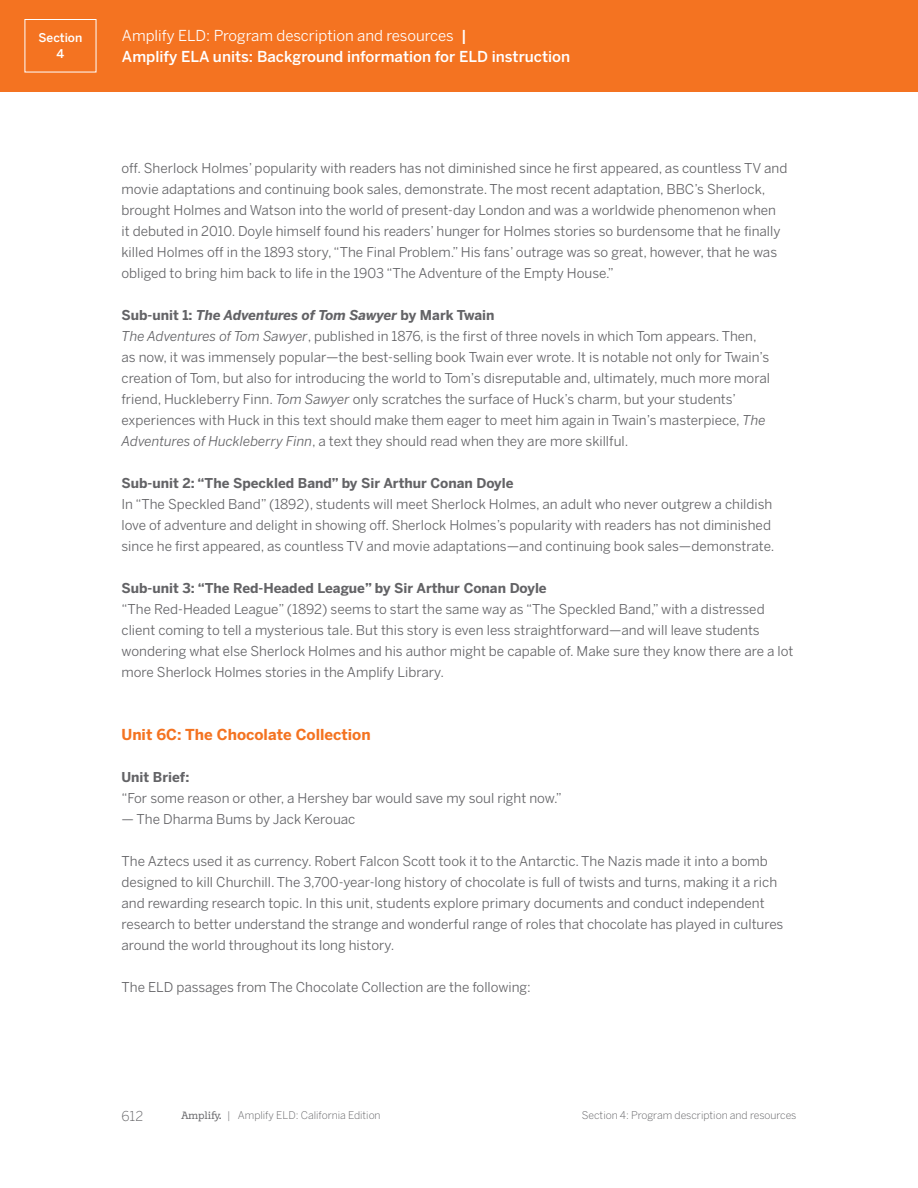
<style>
.page{position:relative;width:918px;height:1188px;background:#fff}
.page>*{position:absolute;margin:0;border:0;box-sizing:border-box;transform-origin:0 0}
.t1{font:500 15px/21px "Benton Sans";color:#fff}
.t2{font:700 15px "Benton Sans";color:#f47321}
.t3{font:13.5px/21px "Benton Sans";color:#636366}
.t4{font:700 13.5px "Benton Sans";color:#636366}
.t5{font:300 13.5px "Benton Sans";color:#636366}
.t6{font:500 12px/16.5px "Benton Sans";color:#fff;text-align:center}
.t7{font:300 10.5px "Benton Sans";color:#636366}
.s1{font-weight:400}
.s2{font-weight:700}
.s3{font-weight:700;font-style:italic}
.s4{font-style:italic}
.s5{font-family:"Amplify";font-weight:400}
</style>
<div class="page">
<div style="left:0;top:0;width:918px;height:92px;background:#f47321"></div>
<div style="left:25px;top:19px;width:71px;height:53px;border:1px solid #fff"></div>
<p class="t6" style="left:39px;top:30px;width:45px">Section<br>4</p>
<p class="t1" style="left:122px;top:26px;width:450px"><span class="s1">Amplify ELD: Program description and resources</span> |<br>Amplify ELA units: Background information for ELD instruction</p>
<p class="t3" style="left:122px;top:157px;width:667px">off. Sherlock Holmes’ popularity with readers has not diminished since he first appeared, as countless TV and movie adaptations and continuing book sales, demonstrate. The most recent adaptation, BBC’s Sherlock, brought Holmes and Watson into the world of present-day London and was a worldwide phenomenon when it debuted in 2010. Doyle himself found his readers’ hunger for Holmes stories so burdensome that he finally killed Holmes off in the 1893 story, “The Final Problem.” His fans’ outrage was so great, however, that he was obliged to bring him back to life in the 1903 “The Adventure of the Empty House.”</p>
<p class="t3" style="left:122px;top:304px;width:650px"><span class="s2">Sub-unit 1:</span> <span class="s3">The Adventures of Tom Sawyer</span> <span class="s2">by Mark Twain<br></span><span class="s4">The Adventures of Tom Sawyer</span>, published in 1876, is the first of three novels in which Tom appears. Then, as now, it was immensely popular—the best-selling book Twain ever wrote. It is notable not only for Twain’s creation of Tom, but also for introducing the world to Tom’s disreputable and, ultimately, much more moral friend, Huckleberry Finn. <span class="s4">Tom Sawyer</span> only scratches the surface of Huck’s charm, but your students’ experiences with Huck in this text should make them eager to meet him again in Twain’s masterpiece, <span class="s4">The Adventures of Huckleberry Finn</span>, a text they should read when they are more skillful.</p>
<p class="t4" style="left:122px;top:475px;width:394px">Sub-unit 2: “The Speckled Band” by Sir Arthur Conan Doyle</p>
<p class="t3" style="left:122px;top:493px;width:654px">In “The Speckled Band” (1892), students will meet Sherlock Holmes, an adult who never outgrew a childish love of adventure and delight in showing off. Sherlock Holmes’s popularity with readers has not diminished since he first appeared, as countless TV and movie adaptations—and continuing book sales—demonstrate.</p>
<p class="t4" style="left:122px;top:580px;width:427px">Sub-unit 3: “The Red-Headed League” by Sir Arthur Conan Doyle</p>
<p class="t3" style="left:122px;top:598px;width:674px">“The Red-Headed League” (1892) seems to start the same way as “The Speckled Band,” with a distressed client coming to tell a mysterious tale. But this story is even less straightforward—and will leave students wondering what else Sherlock Holmes and his author might be capable of. Make sure they know there are a lot more Sherlock Holmes stories in the Amplify Library.</p>
<p class="t2" style="left:122px;top:725px;width:251px">Unit 6C: The Chocolate Collection</p>
<p class="t4" style="left:122px;top:769px;width:69px">Unit Brief:</p>
<p class="t3" style="left:122px;top:787px;width:442px">“For some reason or other, a Hershey bar would save my soul right now.”</p>
<p class="t3" style="left:122px;top:808px;width:235px">— The Dharma Bums by Jack Kerouac</p>
<p class="t3" style="left:122px;top:850px;width:663px">The Aztecs used it as currency. Robert Falcon Scott took it to the Antarctic. The Nazis made it into a bomb designed to kill Churchill. The 3,700-year-long history of chocolate is full of twists and turns, making it a rich and rewarding research topic. In this unit, students explore primary documents and conduct independent research to better understand the strange and wonderful range of roles that chocolate has played in cultures around the world throughout its long history.</p>
<p class="t3" style="left:122px;top:976px;width:411px">The ELD passages from The Chocolate Collection are the following:</p>
<p class="t5" style="left:122px;top:1109px;width:23px">612</p>
<p class="t7" style="left:181px;top:1109px;width:201px"><span class="s5">¬.</span> | Amplify ELD: California Edition</p>
<p class="t7" style="left:582px;top:1109px;width:216px">Section 4: Program description and resources</p>
</div>
